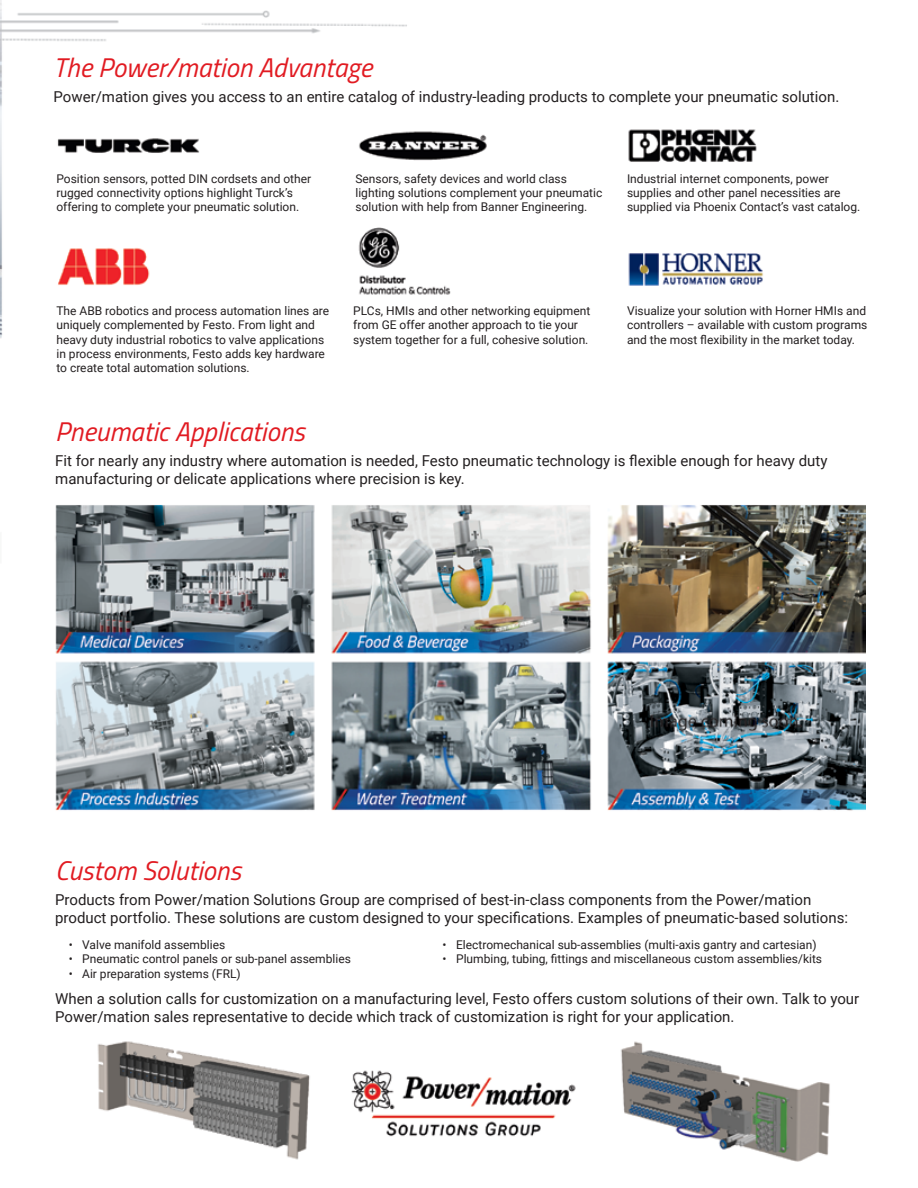
<style>
.page{position:relative;width:918px;height:1188px;background:#fff}
.page>*{position:absolute;margin:0;border:0;box-sizing:border-box;transform-origin:0 0}
.t1{font:italic 27px "Titillium Web";color:#e11b22}
.t2{font:15px/18px "Roboto";color:#231f20}
.t3{font:12px/14.4px "Roboto";color:#231f20}
</style>
<div class="page">
<img style="left:0;top:0;width:866px;height:1162px">
<h1 class="t1" style="left:54px;top:47px;width:320px">The Power/mation Advantage</h1>
<p class="t2" style="left:54px;top:87px;width:787px">Power/mation gives you access to an entire catalog of industry-leading products to complete your pneumatic solution.</p>
<p class="t3" style="left:56px;top:171px;width:256px">Position sensors, potted DIN cordsets and other rugged connectivity options highlight Turck’s offering to complete your pneumatic solution.</p>
<p class="t3" style="left:356px;top:171px;width:248px">Sensors, safety devices and world class lighting solutions complement your pneumatic solution with help from Banner Engineering.</p>
<p class="t3" style="left:627px;top:171px;width:235px">Industrial internet components, power supplies and other panel necessities are supplied via Phoenix Contact’s vast catalog.</p>
<p class="t3" style="left:56px;top:303px;width:274px">The ABB robotics and process automation lines are uniquely complemented by Festo. From light and heavy duty industrial robotics to valve applications in process environments, Festo adds key hardware to create total automation solutions.</p>
<h1 class="t1" style="left:55px;top:411px;width:251px">Pneumatic Applications</h1>
<p class="t3" style="left:353px;top:303px;width:239px">PLCs, HMIs and other networking equipment from GE offer another approach to tie your system together for a full, cohesive solution.</p>
<p class="t3" style="left:627px;top:303px;width:242px;text-align:justify">Visualize your solution with Horner HMIs and controllers – available with custom programs and the most flexibility in the market today.</p>
<p class="t2" style="left:55px;top:452px;width:774px">Fit for nearly any industry where automation is needed, Festo pneumatic technology is flexible enough for heavy duty manufacturing or delicate applications where precision is key.</p>
<h1 class="t1" style="left:55px;top:851px;width:187px">Custom Solutions</h1>
<p class="t2" style="left:55px;top:890px;width:794px">Products from Power/mation Solutions Group are comprised of best-in-class components from the Power/mation product portfolio. These solutions are custom designed to your specifications. Examples of pneumatic-based solutions:</p>
<p class="t3" style="left:69px;top:937px;width:158px">• Valve manifold assemblies</p>
<p class="t3" style="left:69px;top:951px;width:284px">• Pneumatic control panels or sub-panel assemblies</p>
<p class="t3" style="left:69px;top:966px;width:173px">• Air preparation systems (FRL)</p>
<p class="t3" style="left:443px;top:937px;width:376px">• Electromechanical sub-assemblies (multi-axis gantry and cartesian)</p>
<p class="t3" style="left:443px;top:951px;width:381px">• Plumbing, tubing, fittings and miscellaneous custom assemblies/kits</p>
<p class="t2" style="left:55px;top:990px;width:806px">When a solution calls for customization on a manufacturing level, Festo offers custom solutions of their own. Talk to your<br>Power/mation sales representative to decide which track of customization is right for your application.</p>
</div>
